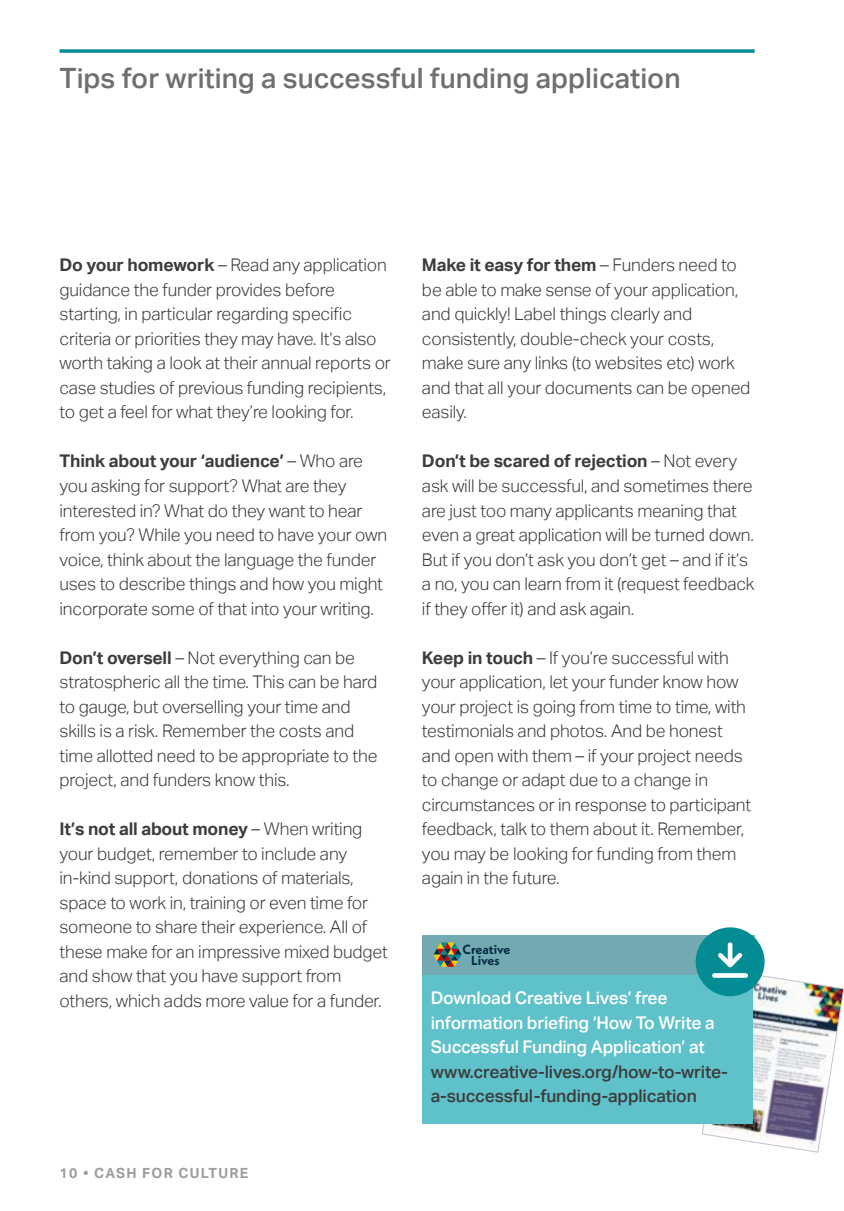
<style>
.page{position:relative;width:844px;height:1211px;background:#fff}
.page>*{position:absolute;margin:0;border:0;box-sizing:border-box;transform-origin:0 0}
.t1{font:500 28px "Aktiv Grotesk";color:#706f6f}
.t2{font:300 17.5px/24.5px "Aktiv Grotesk";letter-spacing:-.01em;color:#3c3c3b}
.t3{font:500 17.5px/24.5px "Aktiv Grotesk";letter-spacing:-.01em;color:#fff}
.t4{font:500 17.5px/24.5px "Aktiv Grotesk";letter-spacing:-.01em;color:#3c3c3b}
.t5{font:700 14px "Aktiv Grotesk";letter-spacing:.09em;color:#9d9d9c}
.t6{font:700 13.12px/11.2px "Neue Kabel";color:#032b43;text-align:center}
.s1{font-weight:700}
</style>
<div class="page">
<svg style="left:60px;top:49px;width:694px;height:4px;background:#229aa0"></svg>
<div style="left:422px;top:970px;width:330px;height:154px;background:#5fc1ca"></div>
<div style="left:422px;top:935px;width:332px;height:40px;background:#73aab1"></div>
<svg style="left:433px;top:942px;width:28px;height:24px"></svg>
<div style="left:695px;top:927px;width:69px;height:69px;background:#048c94;border-radius:50%"></div>
<svg style="left:701px;top:948px;width:142px;height:204px"></svg>
<div style="left:727px;top:944px;width:5px;height:20px;background:#fff"></div>
<svg style="left:714px;top:973px;width:31px;height:4px"></svg>
<h1 class="t1" style="left:60px;top:61px;width:622px">Tips for writing a successful funding application</h1>
<p class="t2" style="left:60px;top:253px;width:332px"><span class="s1">Do your homework</span> – Read any application guidance the funder provides before starting, in particular regarding specific criteria or priorities they may have. It’s also worth taking a look at their annual reports or case studies of previous funding recipients, to get a feel for what they’re looking for.</p>
<p class="t2" style="left:60px;top:449px;width:329px"><span class="s1">Think about your ‘audience’</span> – Who are you asking for support? What are they interested in? What do they want to hear from you? While you need to have your own voice, think about the language the funder uses to describe things and how you might incorporate some of that into your writing.</p>
<p class="t2" style="left:60px;top:645px;width:319px"><span class="s1">Don’t oversell</span> – Not everything can be stratospheric all the time. This can be hard to gauge, but overselling your time and skills is a risk. Remember the costs and time allotted need to be appropriate to the project, and funders know this.</p>
<p class="t2" style="left:60px;top:816px;width:330px"><span class="s1">It’s not all about money</span> – When writing your budget, remember to include any in-kind support, donations of materials, space to work in, training or even time for someone to share their experience. All of these make for an impressive mixed budget and show that you have support from others, which adds more value for a funder.</p>
<p class="t5" style="left:60px;top:1165px;width:190px">10 • CASH FOR CULTURE</p>
<p class="t2" style="left:422px;top:253px;width:330px"><span class="s1">Make it easy for them</span> – Funders need to be able to make sense of your application, and quickly! Label things clearly and consistently, double-check your costs, make sure any links (to websites etc) work and that all your documents can be opened easily.</p>
<p class="t2" style="left:422px;top:449px;width:334px"><span class="s1">Don’t be scared of rejection</span> – Not every ask will be successful, and sometimes there are just too many applicants meaning that even a great application will be turned down.<br>But if you don’t ask you don’t get – and if it’s a no, you can learn from it (request feedback if they offer it) and ask again.</p>
<p class="t2" style="left:422px;top:645px;width:330px"><span class="s1">Keep in touch</span> – If you’re successful with your application, let your funder know how your project is going from time to time, with testimonials and photos. And be honest and open with them – if your project needs to change or adapt due to a change in circumstances or in response to participant feedback, talk to them about it. Remember, you may be looking for funding from them again in the future.</p>
<p class="t6" style="left:462px;top:943px;width:49px">Creative<br>Lives</p>
<p class="t3" style="left:430px;top:986px;width:285px">Download Creative Lives’ free information briefing ‘How To Write a<br>Successful Funding Application’ at</p>
<p class="t4" style="left:430px;top:1059px;width:299px">www.creative-lives.org/how-to-write&shy;a-successful-funding-application</p>
</div>
